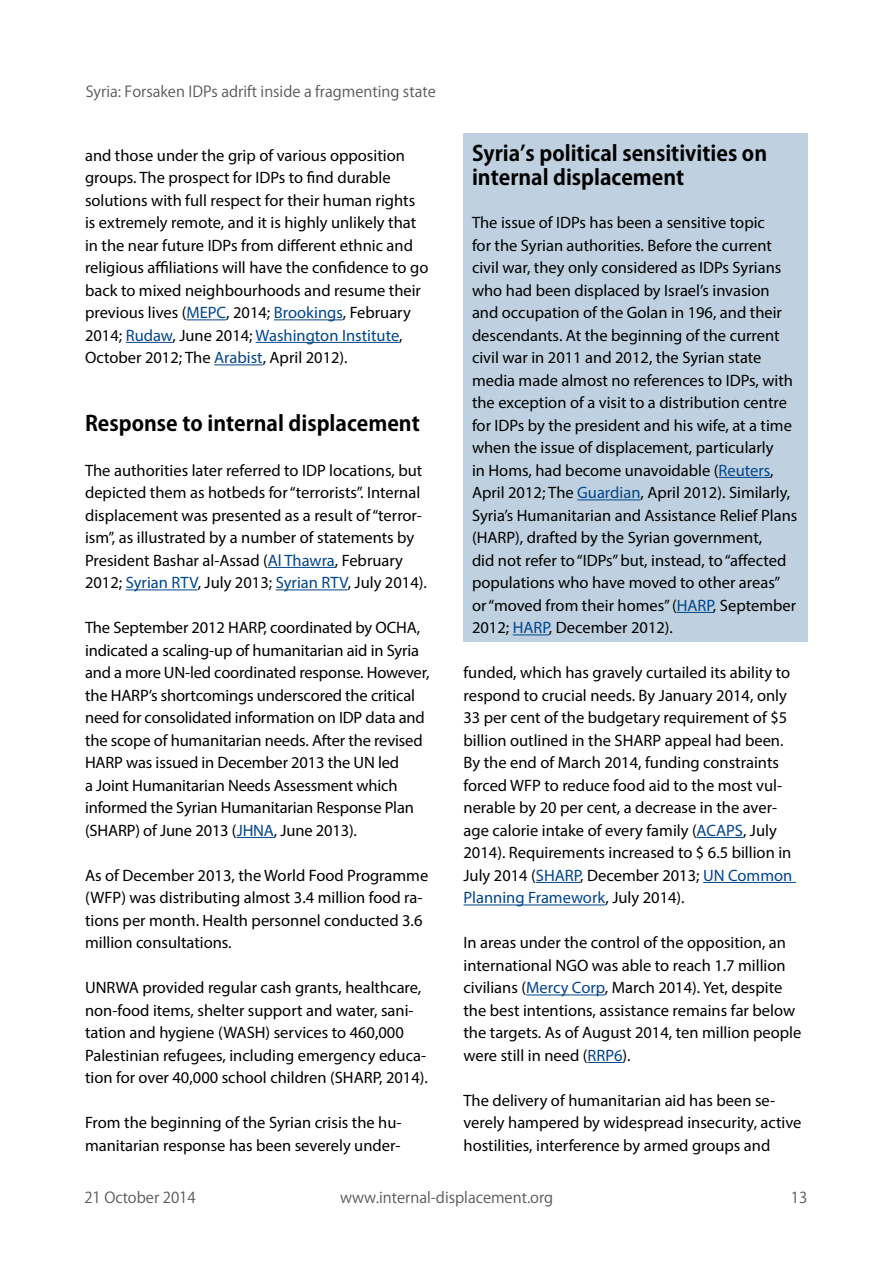
<style>
.page{position:relative;width:893px;height:1263px;background:#fff}
.page>*{position:absolute;margin:0;border:0;box-sizing:border-box;transform-origin:0 0}
.t1{font:700 21px/24px "Koz Go Pro";color:#000}
.t2{font:16.5px/22.5px "Myriad Pro";color:#000}
.t3{font:15px "Koz Go Pro";color:#575756}
.s1{color:#00458a}
.s2{font-size:15.45px}
</style>
<div class="page">
<hr style="left:186px;top:319px;width:40px;height:1px;background:#00458a">
<hr style="left:274px;top:319px;width:69px;height:1px;background:#00458a">
<hr style="left:126px;top:342px;width:46px;height:1px;background:#00458a">
<hr style="left:256px;top:342px;width:143px;height:1px;background:#00458a">
<hr style="left:214px;top:364px;width:49px;height:1px;background:#00458a">
<div style="left:463px;top:133px;width:345px;height:509px;background:#bfd1e0"></div>
<hr style="left:719px;top:477px;width:51px;height:1px;background:#00458a">
<hr style="left:577px;top:499px;width:63px;height:1px;background:#00458a">
<hr style="left:677px;top:612px;width:36px;height:1px;background:#00458a">
<hr style="left:513px;top:634px;width:36px;height:1px;background:#00458a">
<hr style="left:268px;top:567px;width:67px;height:1px;background:#00458a">
<hr style="left:126px;top:589px;width:72px;height:1px;background:#00458a">
<hr style="left:276px;top:589px;width:72px;height:1px;background:#00458a">
<hr style="left:237px;top:837px;width:37px;height:1px;background:#00458a">
<hr style="left:696px;top:837px;width:47px;height:1px;background:#00458a">
<hr style="left:536px;top:882px;width:44px;height:1px;background:#00458a">
<hr style="left:703px;top:882px;width:93px;height:1px;background:#00458a">
<hr style="left:463px;top:904px;width:142px;height:1px;background:#00458a">
<hr style="left:526px;top:994px;width:79px;height:1px;background:#00458a">
<hr style="left:588px;top:1062px;width:35px;height:1px;background:#00458a">
<p class="t3" style="left:86px;top:82px;width:352px">Syria: Forsaken IDPs adrift inside a fragmenting state</p>
<p class="t2" style="left:85px;top:144px;width:345px">and those under the grip of various opposition groups. The prospect for IDPs to find durable solutions with full respect for their human rights is extremely remote, and it is highly unlikely that in the near future IDPs from different ethnic and religious affiliations will have the confidence to go back to mixed neighbourhoods and resume their previous lives (<span class="s1">MEPC</span>, 2014; <span class="s1">Brookings</span>, February 2014; <span class="s1">Rudaw</span>, June 2014; <span class="s1">Washington Institute</span>, October 2012; The <span class="s1">Arabist</span>, April 2012).</p>
<p class="t1" style="left:85px;top:412px;width:336px">Response to internal displacement</p>
<p class="t2" style="left:85px;top:459px;width:343px">The authorities later referred to IDP locations, but depicted them as hotbeds for “terrorists”. Internal displacement was presented as a result of “terror&shy;ism”, as illustrated by a number of statements by President Bashar al-Assad (<span class="s1">Al Thawra</span>, February 2012; <span class="s1">Syrian RTV</span>, July 2013; <span class="s1">Syrian RTV</span>, July 2014).</p>
<p class="t2" style="left:85px;top:616px;width:346px">The September 2012 HARP, coordinated by OCHA, indicated a scaling-up of humanitarian aid in Syria and a more UN-led coordinated response. However, the HARP’s shortcomings underscored the critical need for consolidated information on IDP data and the scope of humanitarian needs. After the revised HARP was issued in December 2013 the UN led<br>a Joint Humanitarian Needs Assessment which informed the Syrian Humanitarian Response Plan (SHARP) of June 2013 (<span class="s1">JHNA</span>, June 2013).</p>
<p class="t2" style="left:85px;top:864px;width:345px">As of December 2013, the World Food Programme (WFP) was distributing almost 3.4 million food ra&shy;tions per month. Health personnel conducted 3.6 million consultations.</p>
<p class="t2" style="left:85px;top:976px;width:344px">UNRWA provided regular cash grants, healthcare, non-food items, shelter support and water, sani&shy;tation and hygiene (WASH) services to 460,000<br>Palestinian refugees, including emergency educa&shy;tion for over 40,000 school children (SHARP, 2014).</p>
<p class="t2" style="left:85px;top:1111px;width:318px">From the beginning of the Syrian crisis the hu&shy;manitarian response has been severely under-</p>
<p class="t1" style="left:472px;top:142px;width:297px">Syria’s political sensitivities on internal displacement</p>
<p class="t2" style="left:472px;top:211px;width:327px">The issue of IDPs has been a sensitive topic<br>for the Syrian authorities. Before the current civil war, they only considered as IDPs Syrians who had been displaced by Israel’s invasion and occupation of the Golan in 196, and their descendants. At the beginning of the current civil war in 2011 and 2012, the Syrian state media made almost no references to IDPs, with the exception of a visit to a distribution centre for IDPs by the president and his wife, at a time when the issue of displacement, particularly<br>in Homs, had become unavoidable (<span class="s1">Reuters</span>, April 2012; The <span class="s1">Guardian</span>, April 2012). Similarly, Syria’s Humanitarian and Assistance Relief Plans (HARP), drafted by the Syrian government,<br>did not refer to “IDPs” but, instead, to “affected populations who have moved to other areas” or “moved from their homes” (<span class="s1">HARP</span>, September 2012; <span class="s1">HARP</span>, December 2012).</p>
<p class="t2" style="left:463px;top:661px;width:330px">funded, which has gravely curtailed its ability to respond to crucial needs. By January 2014, only 33 per cent of the budgetary requirement of $5 billion outlined in the SHARP appeal had been.<br>By the end of March 2014, funding constraints forced WFP to reduce food aid to the most vul&shy;nerable by 20 per cent, a decrease in the aver&shy;age calorie intake of every family (<span class="s1">ACAPS</span>, July 2014). Requirements increased to $ 6.5 billion in July 2014 (<span class="s1">SHARP</span>, December 2013; <span class="s1">UN Common Planning Framework</span>, July 2014).</p>
<p class="t2" style="left:463px;top:931px;width:339px">In areas under the control of the opposition, an international NGO was able to reach 1.7 million civilians (<span class="s1">Mercy Corp</span>, March 2014). Yet, despite the best intentions, assistance remains far below the targets. As of August 2014, ten million people were still in need (<span class="s1">RRP6</span>).</p>
<p class="t2" style="left:463px;top:1089px;width:340px">The delivery of humanitarian aid has been se&shy;verely hampered by widespread insecurity, active hostilities, interference by armed groups and</p>
<p class="t3" style="left:84px;top:1188px;width:113px">2<span class="s2">1</span> October 20<span class="s2">1</span>4</p>
<p class="t3" style="left:340px;top:1188px;width:215px">www.internal-displacement.org</p>
<p class="t3" style="left:791px;top:1188px;width:18px">13</p>
</div>
